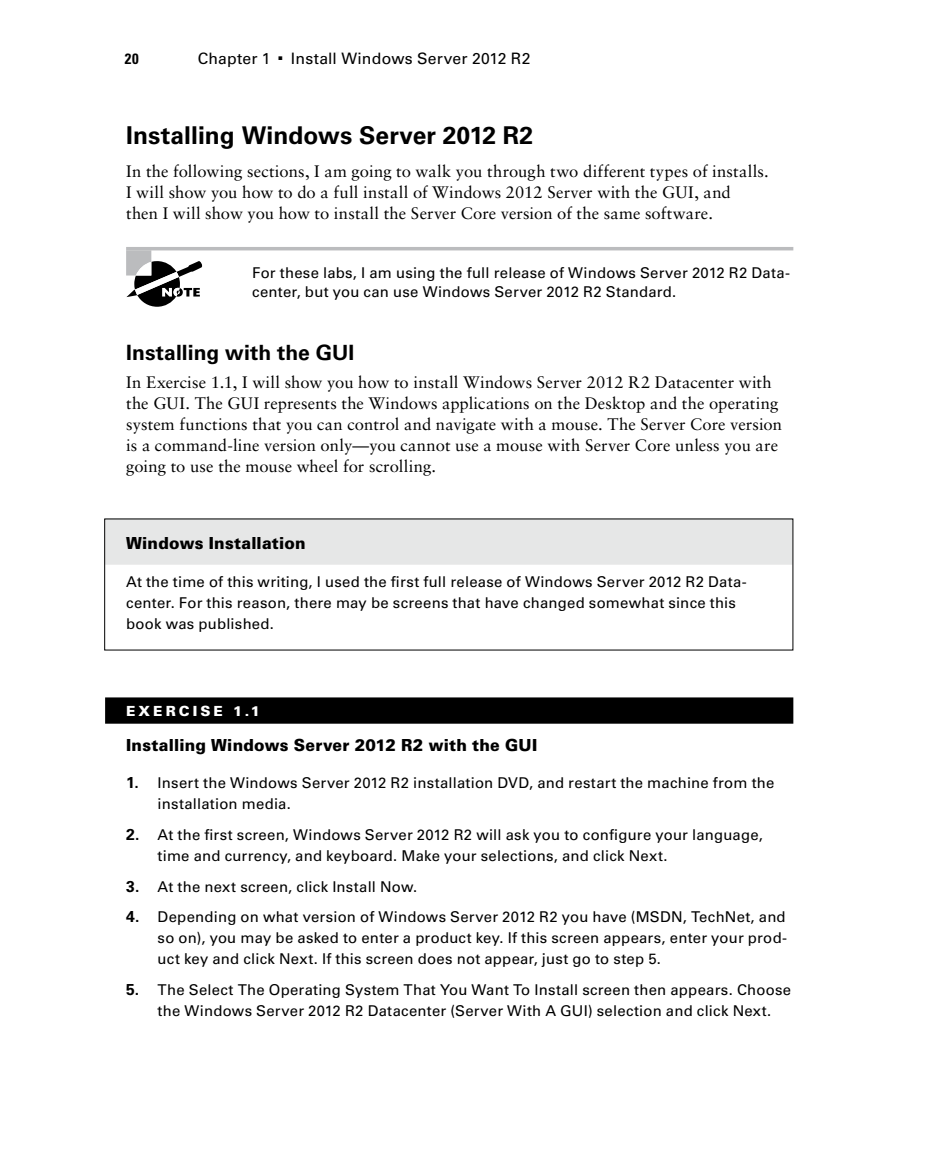
<style>
.page{position:relative;width:930px;height:1166px;background:#fff}
.page>*{position:absolute;margin:0;border:0;box-sizing:border-box;transform-origin:0 0}
.t1{font:700 24.5px "Univers LT Std";letter-spacing:.005em;color:#000}
.t2{font:700 21px "Univers LT Std";letter-spacing:.005em;color:#000}
.t3{font:16.62px/21px "Sabon LT Std";letter-spacing:.005em;color:#000}
.t4{font:900 16.62px "Univers LT Std";letter-spacing:.015em;color:#000;scale:.95 1}
.t5{font:15.75px "Univers LT Std";letter-spacing:.01em;color:#000}
.t6{font:14.88px/21px "Univers LT Std";letter-spacing:.015em;color:#000}
.t7{font:700 condensed 14.88px "Univers LT Std";color:#000}
.t8{font:900 14px "Univers LT Std";letter-spacing:.215em;color:#fff}
.s1{font-weight:700;font-size:15.75px}
</style>
<div class="page">
<svg style="left:126px;top:250px;width:78px;height:57px"></svg>
<hr style="left:126px;top:247px;width:667px;height:3px;background:#bbbcbe">
<div style="left:105px;top:518px;width:687px;height:47px;background:#e6e7e7"></div>
<div style="left:105px;top:697px;width:688px;height:26px;background:#000"></div>
<p class="t7" style="left:125px;top:50px;width:15px">20</p>
<p class="t5" style="left:198px;top:49px;width:74px">Chapter 1</p>
<p class="t5" style="left:278px;top:49px;width:253px">■ Install Windows Server 2012 R2</p>
<h1 class="t1" style="left:126px;top:121px;width:408px">Installing Windows Server 2012 R2</h1>
<p class="t3" style="left:126px;top:161px;width:644px">In the following sections, I am going to walk you through two different types of installs.<br>I will show you how to do a full install of Windows 2012 Server with the GUI, and<br>then I will show you how to install the Server Core version of the same software.</p>
<p class="t6" style="left:252px;top:263px;width:539px;line-height:19.2px">For these labs, I am using the full release of Windows Server 2012 R2 Data&shy;center, but you can use Windows Server 2012 R2 Standard.</p>
<h2 class="t2" style="left:126px;top:340px;width:229px">Installing with the GUI</h2>
<p class="t3" style="left:126px;top:371px;width:657px">In Exercise 1.1, I will show you how to install Windows Server 2012 R2 Datacenter with the GUI. The GUI represents the Windows applications on the Desktop and the operating system functions that you can control and navigate with a mouse. The Server Core version is a command-line version only—you cannot use a mouse with Server Core unless you are going to use the mouse wheel for scrolling.</p>
<p class="t4" style="left:126px;top:532px;width:191px">Windows Installation</p>
<p class="t6" style="left:126px;top:571px;width:622px">At the time of this writing, I used the first full release of Windows Server 2012 R2 Data&shy;center. For this reason, there may be screens that have changed somewhat since this book was published.</p>
<p class="t8" style="left:126px;top:702px;width:136px">EXERCISE 1.1</p>
<p class="t4" style="left:126px;top:734px;width:434px">Installing Windows Server 2012 R2 with the GUI</p>
<p class="t6" style="left:158px;top:773px;width:618px;text-indent:-32px"><span class="s1">1.</span> Insert the Windows Server 2012 R2 installation DVD, and restart the machine from the installation media.</p>
<p class="t6" style="left:158px;top:824px;width:606px;text-indent:-31px"><span class="s1">2.</span> At the first screen, Windows Server 2012 R2 will ask you to configure your language, time and currency, and keyboard. Make your selections, and click Next.</p>
<p class="t6" style="left:126px;top:876px;width:293px"><span class="s1">3.</span> At the next screen, click Install Now.</p>
<p class="t6" style="left:158px;top:906px;width:631px;text-align:justify;text-indent:-31px"><span class="s1">4.</span> Depending on what version of Windows Server 2012 R2 you have (MSDN, TechNet, and so on), you may be asked to enter a product key. If this screen appears, enter your prod&shy;uct key and click Next. If this screen does not appear, just go to step 5.</p>
<p class="t6" style="left:158px;top:979px;width:635px;text-indent:-32px"><span class="s1">5.</span> The Select The Operating System That You Want To Install screen then appears. Choose the Windows Server 2012 R2 Datacenter (Server With A GUI) selection and click Next.</p>
</div>
